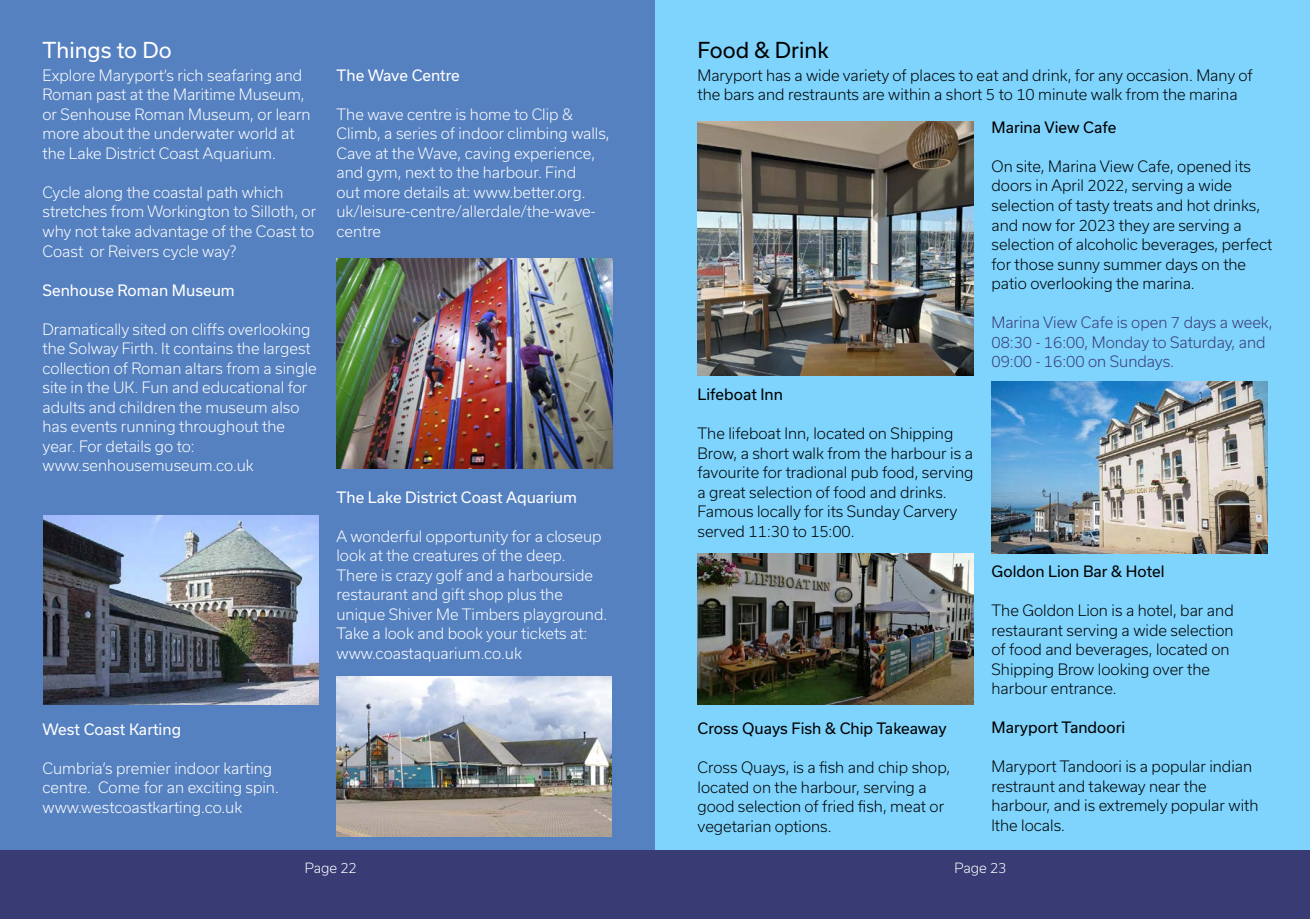
<style>
.page{position:relative;width:1310px;height:919px;background:#fff}
.page>*{position:absolute;margin:0;border:0;box-sizing:border-box;transform-origin:0 0}
.t1{font:21px "Usual";color:#fff}
.t2{font:21px "Usual";color:#000}
.t3{font:300 15px/19.5px "Usual";color:#fff}
.t4{font:300 15px/19.5px "Usual";color:#000}
.t5{font:15px "Usual";color:#000}
.t6{font:300 15px/19.5px "Usual";color:#3a3a74}
.t7{font:15px "Usual";color:#fff}
.t8{font:300 13.5px "Usual";color:#fff}
</style>
<div class="page">
<div style="left:0;top:0;width:655px;height:874px;background:#5581c1"></div>
<img style="left:44px;top:516px;width:275px;height:188px">
<img style="left:336px;top:258px;width:276px;height:210px">
<img style="left:336px;top:676px;width:276px;height:160px">
<div style="left:655px;top:0;width:655px;height:850px;background:#7ed4fd"></div>
<img style="left:697px;top:122px;width:276px;height:253px">
<img style="left:698px;top:553px;width:275px;height:151px">
<img style="left:991px;top:381px;width:276px;height:172px">
<div style="left:0;top:850px;width:1310px;height:68px;background:#393b74"></div>
<h1 class="t1" style="left:43px;top:38px;width:131px">Things to Do</h1>
<p class="t3" style="left:43px;top:65px;width:270px">Explore Maryport’s rich seafaring and Roman past at the Maritime Museum, or Senhouse Roman Museum, or learn more about the underwater world at the Lake District Coast Aquarium.</p>
<p class="t3" style="left:43px;top:182px;width:275px">Cycle along the coastal path which stretches from Workington to Silloth, or why not take advantage of the Coast to Coast or Reivers cycle way?</p>
<p class="t7" style="left:43px;top:281px;width:194px">Senhouse Roman Museum</p>
<p class="t3" style="left:43px;top:319px;width:276px">Dramatically sited on cliffs overlooking the Solway Firth. It contains the largest collection of Roman altars from a single site in the UK. Fun and educational for adults and children the museum also has events running throughout the year. For details go to: www.senhousemuseum.co.uk</p>
<p class="t7" style="left:336px;top:67px;width:125px">The Wave Centre</p>
<p class="t3" style="left:336px;top:104px;width:275px">The wave centre is home to Clip &amp;<br>Climb, a series of indoor climbing walls,<br>Cave at the Wave, caving experience, and gym, next to the harbour. Find<br>out more details at: www.better.org. uk/leisure-centre/allerdale/the-wave&shy;centre</p>
<p class="t7" style="left:336px;top:488px;width:242px">The Lake District Coast Aquarium</p>
<p class="t3" style="left:336px;top:526px;width:272px">A wonderful opportunity for a closeup look at the creatures of the deep.<br>There is crazy golf and a harbourside restaurant and gift shop plus the unique Shiver Me Timbers playground.<br>Take a look and book your tickets at: www.coastaquarium.co.uk</p>
<p class="t7" style="left:43px;top:720px;width:140px">West Coast Karting</p>
<p class="t3" style="left:43px;top:758px;width:238px">Cumbria’s premier indoor karting centre. Come for an exciting spin. www.westcoastkarting.co.uk</p>
<h1 class="t2" style="left:697px;top:38px;width:133px">Food &amp; Drink</h1>
<p class="t4" style="left:697px;top:65px;width:556px">Maryport has a wide variety of places to eat and drink, for any occasion. Many of the bars and restraunts are within a short 5 to 10 minute walk from the marina</p>
<p class="t5" style="left:991px;top:119px;width:126px">Marina View Cafe</p>
<p class="t4" style="left:991px;top:156px;width:282px">On site, Marina View Cafe, opened its doors in April 2022, serving a wide selection of tasty treats and hot drinks, and now for 2023 they are serving a selection of alcoholic beverages, perfect for those sunny summer days on the patio overlooking the marina.</p>
<p class="t6" style="left:991px;top:312px;width:283px">Marina View Cafe is open 7 days a week,<br>08:30 - 16:00, Monday to Saturday, and<br>09:00 - 16:00 on Sundays.</p>
<p class="t5" style="left:697px;top:386px;width:87px">Lifeboat Inn</p>
<p class="t4" style="left:697px;top:424px;width:277px">The lifeboat Inn, located on Shipping Brow, a short walk from the harbour is a favourite for tradional pub food, serving a great selection of food and drinks.<br>Famous locally for its Sunday Carvery served 11:30 to 15:00.</p>
<p class="t5" style="left:697px;top:719px;width:251px">Cross Quays Fish &amp; Chip Takeaway</p>
<p class="t4" style="left:697px;top:757px;width:254px">Cross Quays, is a fish and chip shop, located on the harbour, serving a good selection of fried fish, meat or vegetarian options.</p>
<p class="t5" style="left:991px;top:562px;width:175px">Goldon Lion Bar &amp; Hotel</p>
<p class="t4" style="left:991px;top:600px;width:244px">The Goldon Lion is a hotel, bar and restaurant serving a wide selection of food and beverages, located on<br>Shipping Brow looking over the harbour entrance.</p>
<p class="t5" style="left:991px;top:718px;width:135px">Maryport Tandoori</p>
<p class="t4" style="left:991px;top:756px;width:268px">Maryport Tandoori is a popular indian restraunt and takeway near the harbour, and is extremely popular with lthe locals.</p>
<p class="t8" style="left:305px;top:859px;width:54px">Page 22</p>
<p class="t8" style="left:954px;top:859px;width:54px">Page 23</p>
</div>
